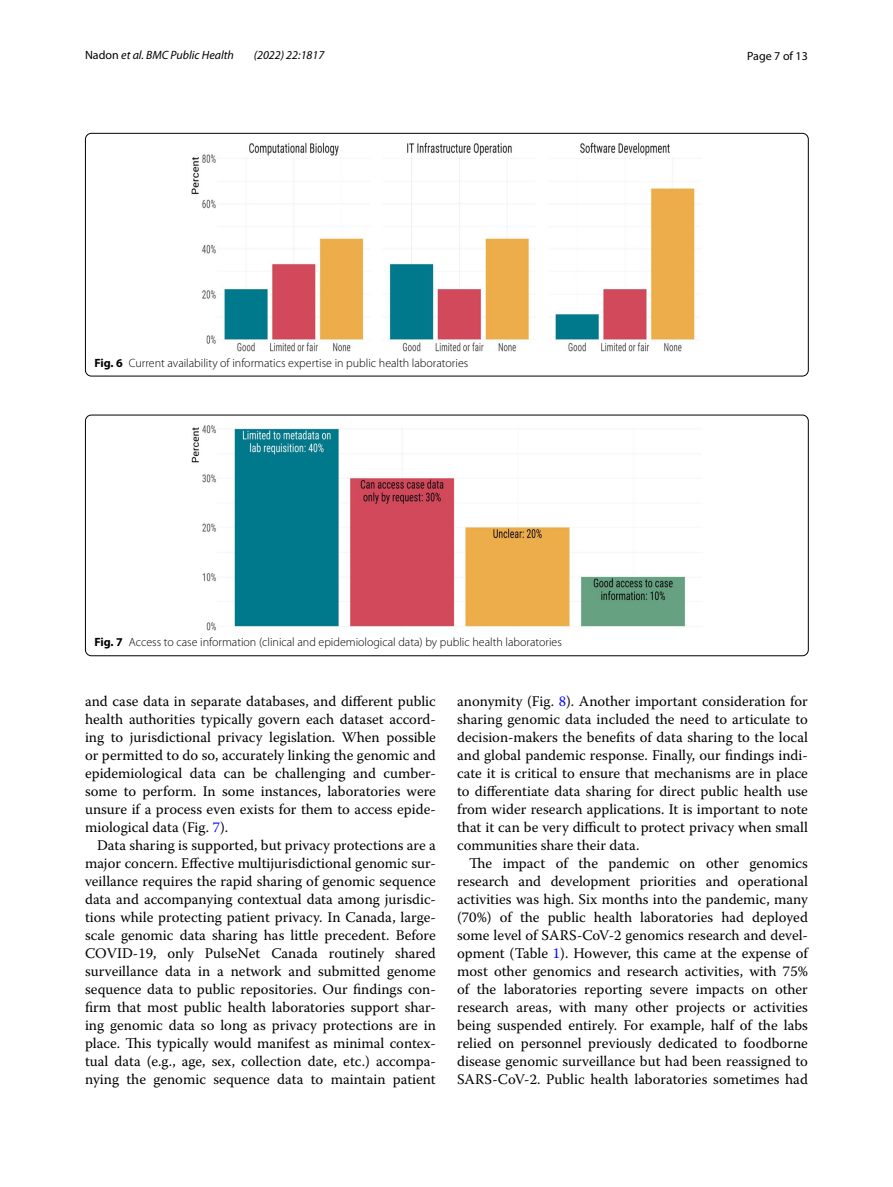
<style>
.page{position:relative;width:893px;height:1187px;background:#fff}
.page>*{position:absolute;margin:0;border:0;box-sizing:border-box;transform-origin:0 0}
.t1{font:14.7px/18px "Warnock Pro";color:#000;text-align:justify}
.t2{font:300 12px "Myriad Pro";color:#000}
.t3{font:italic 12px "Myriad Pro";color:#000}
.t4{font:12px "Myriad Pro";color:#000}
.s1{font-style:normal}
.s2{font-weight:700}
.s3{color:#00f}
</style>
<div class="page">
<img style="left:192px;top:142px;width:507px;height:209px">
<div style="left:85px;top:133px;width:723px;height:243px;border:1px solid #000;border-radius:6px"></div>
<img style="left:192px;top:425px;width:494px;height:205px">
<div style="left:85px;top:415px;width:723px;height:241px;border:1px solid #000;border-radius:6px"></div>
<p class="t3" style="left:85px;top:48px;width:150px"><span class="s1">Nadon</span> et al. BMC Public Health</p>
<p class="t3" style="left:254px;top:48px;width:72px">(2022) 22:1817</p>
<p class="t4" style="left:747px;top:48px;width:62px">Page 7 of 13</p>
<p class="t2" style="left:94px;top:356px;width:375px"><span class="s2">Fig. 6</span> Current availability of informatics expertise in public health laboratories</p>
<p class="t2" style="left:94px;top:635px;width:469px"><span class="s2">Fig. 7</span> Access to case information (clinical and epidemiological data) by public health laboratories</p>
<p class="t1" style="left:85px;top:692px;width:352px">and case data in separate databases, and different public health authorities typically govern each dataset accord&shy;ing to jurisdictional privacy legislation. When possible or permitted to do so, accurately linking the genomic and epidemiological data can be challenging and cumber&shy;some to perform. In some instances, laboratories were unsure if a process even exists for them to access epide&shy;miological data (Fig. <span class="s3">7</span>).</p>
<p class="t1" style="left:85px;top:836px;width:352px;text-indent:12px">Data sharing is supported, but privacy protections are a major concern. Effective multijurisdictional genomic sur&shy;veillance requires the rapid sharing of genomic sequence data and accompanying contextual data among jurisdic&shy;tions while protecting patient privacy. In Canada, large&shy;scale genomic data sharing has little precedent. Before COVID-19, only PulseNet Canada routinely shared surveillance data in a network and submitted genome sequence data to public repositories. Our findings con&shy;firm that most public health laboratories support shar&shy;ing genomic data so long as privacy protections are in place. This typically would manifest as minimal contex&shy;tual data (e.g., age, sex, collection date, etc.) accompa&shy;nying the genomic sequence data to maintain patient</p>
<p class="t1" style="left:457px;top:692px;width:352px">anonymity (Fig. <span class="s3">8</span>). Another important consideration for sharing genomic data included the need to articulate to decision-makers the benefits of data sharing to the local and global pandemic response. Finally, our findings indi&shy;cate it is critical to ensure that mechanisms are in place to differentiate data sharing for direct public health use from wider research applications. It is important to note that it can be very difficult to protect privacy when small communities share their data.</p>
<p class="t1" style="left:457px;top:853px;width:352px;text-indent:12px">The impact of the pandemic on other genomics research and development priorities and operational activities was high. Six months into the pandemic, many (70%) of the public health laboratories had deployed some level of SARS-CoV-2 genomics research and devel&shy;opment (Table <span class="s3">1</span>). However, this came at the expense of most other genomics and research activities, with 75% of the laboratories reporting severe impacts on other research areas, with many other projects or activities being suspended entirely. For example, half of the labs relied on personnel previously dedicated to foodborne disease genomic surveillance but had been reassigned to SARS-CoV-2. Public health laboratories sometimes had</p>
</div>
